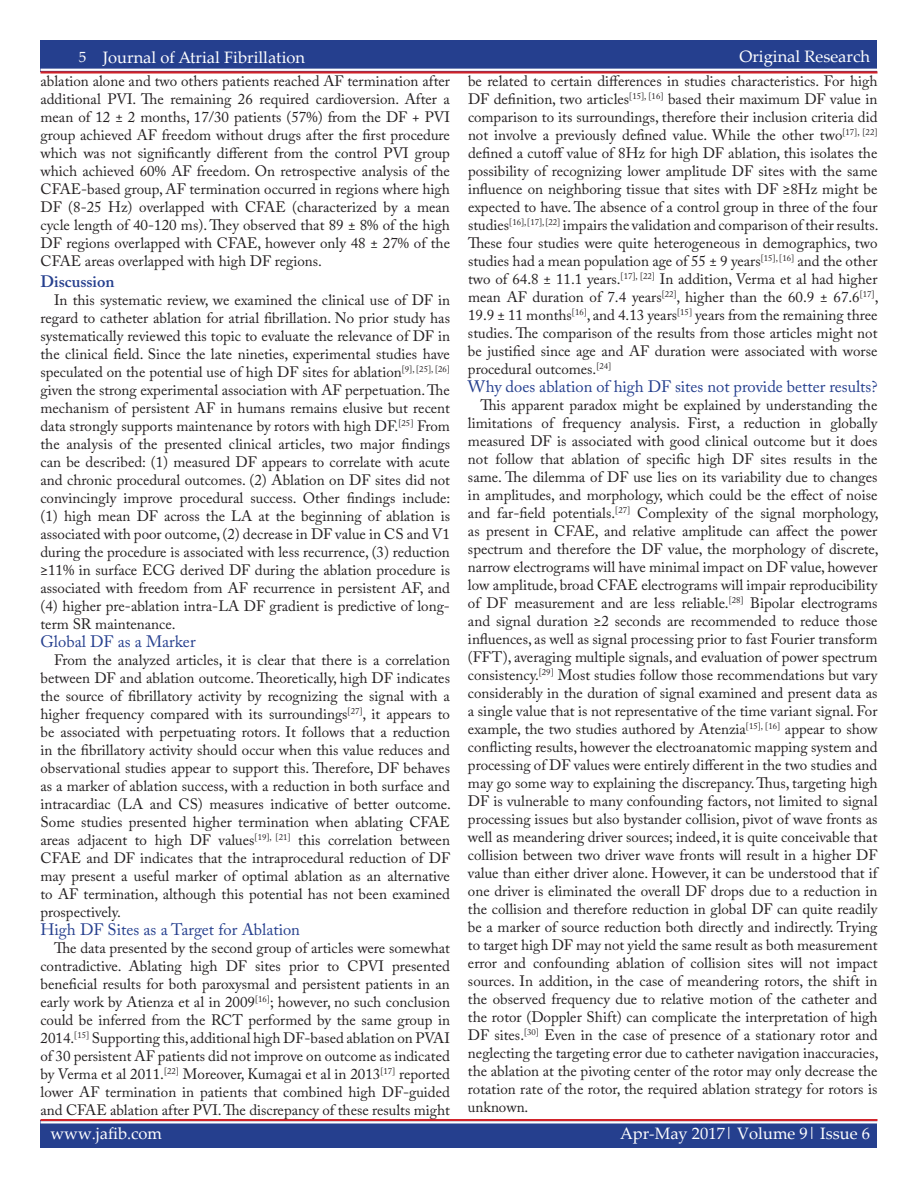
<style>
.page{position:relative;width:918px;height:1188px;background:#fff}
.page>*{position:absolute;margin:0;border:0;box-sizing:border-box;transform-origin:0 0}
._10_Body_Text{font:16.5px "Adobe Caslon Pro";color:#253f8e}
.t1{font:16.5px "Palatino Linotype";color:#fff}
._10_Body_Text-2{font:600 16.5px "Adobe Caslon Pro";color:#253f8e}
._10_Body_Text-3{font:15px/18px "Adobe Caslon Pro";color:#231f20;text-align:justify}
.s1{font-size:16.5px}
</style>
<div class="page">
<div style="left:40px;top:1120px;width:838px;height:28px;background:#253f8e"></div>
<hr style="left:40px;top:1119px;width:838px;height:2px;background:#d1232a">
<hr style="left:40px;top:1121px;width:838px;height:3px;background:#fff">
<div style="left:40px;top:40px;width:838px;height:32px;background:#253f8e"></div>
<hr style="left:40px;top:71px;width:838px;height:3px;background:#d1232a">
<hr style="left:40px;top:69px;width:838px;height:2px;background:#fff">
<p class="t1" style="left:79px;top:48px;width:228px"><sup>5</sup> Journal of Atrial Fibrillation</p>
<p class="t1" style="left:739px;top:45px;width:132px">Original Research</p>
<p class="t1" style="left:746px;top:47px;width:125px">Featured Review</p>
<p class="_10_Body_Text-3" style="left:468px;top:72px;width:412px">be related to certain differences in studies characteristics. For high DF definition, two articles<sup>[15],</sup> <sup>[16]</sup> based their maximum DF value in comparison to its surroundings, therefore their inclusion criteria did not involve a previously defined value. While the other two<sup>[17],</sup> <sup>[22] </sup>defined a cutoff value of 8Hz for high DF ablation, this isolates the possibility of recognizing lower amplitude DF sites with the same influence on neighboring tissue that sites with DF ≥8Hz might be expected to have. The absence of a control group in three of the four studies<sup>[16],</sup> <sup>[17],</sup> <sup>[22]</sup> impairs the validation and comparison of their results.<br>These four studies were quite heterogeneous in demographics, two studies had a mean population age of 55 ± 9 years<sup>[15],</sup> <sup>[16]</sup> and the other two of 64.8 ± 11.1 years.<sup>[17],</sup> <sup>[22]</sup> In addition, Verma et al had higher mean AF duration of 7.4 years<sup>[22]</sup>, higher than the 60.9 ± 67.6<sup>[17]</sup>, 19.9 ± 11 months<sup>[16]</sup>, and 4.13 years<sup>[15]</sup> years from the remaining three studies. The comparison of the results from those articles might not be justified since age and AF duration were associated with worse procedural outcomes.<sup>[24]</sup></p>
<p class="_10_Body_Text" style="left:468px;top:377px;width:411px">Why does ablation of high DF sites not provide better results?</p>
<p class="_10_Body_Text-3" style="left:468px;top:396px;width:412px;text-indent:12px">This apparent paradox might be explained by understanding the limitations of frequency analysis. First, a reduction in globally measured DF is associated with good clinical outcome but it does not follow that ablation of specific high DF sites results in the same. The dilemma of DF use lies on its variability due to changes in amplitudes, and morphology, which could be the effect of noise and far-field potentials.<sup>[27]</sup> Complexity of the signal morphology, as present in CFAE, and relative amplitude can affect the power spectrum and therefore the DF value, the morphology of discrete, narrow electrograms will have minimal impact on DF value, however low amplitude, broad CFAE electrograms will impair reproducibility of DF measurement and are less reliable.<sup>[28]</sup> Bipolar electrograms and signal duration ≥2 seconds are recommended to reduce those influences, as well as signal processing prior to fast Fourier transform (FFT), averaging multiple signals, and evaluation of power spectrum consistency.<sup>[29]</sup> Most studies follow those recommendations but vary considerably in the duration of signal examined and present data as a single value that is not representative of the time variant signal. For example, the two studies authored by Atenzia<sup>[15],</sup> <sup>[16]</sup> appear to show conflicting results, however the electroanatomic mapping system and processing of DF values were entirely different in the two studies and may go some way to explaining the discrepancy. Thus, targeting high DF is vulnerable to many confounding factors, not limited to signal processing issues but also bystander collision, pivot of wave fronts as well <span class="s1">as</span> meandering driver sources; indeed, it is quite conceivable that collision between two driver wave fronts will result in a higher DF value than either driver alone. However, it can be understood that if one driver is eliminated the overall DF drops due to a reduction in the collision and therefore reduction in global DF can quite readily be a marker of source reduction both directly and indirectly. Trying to target high DF may not yield the same result as both measurement error and confounding ablation of collision sites will not impact sources. In addition, in the case of meandering rotors, the shift in the observed frequency due to relative motion of the catheter and the rotor (Doppler Shift) can complicate the interpretation of high DF sites.<sup>[30]</sup> Even in the case of presence of a stationary rotor and neglecting the targeting error due to catheter navigation inaccuracies, the ablation at the pivoting center of the rotor may only decrease the rotation rate of the rotor, the required ablation strategy for rotors is unknown.</p>
<p class="_10_Body_Text-3" style="left:40px;top:72px;width:411px">ablation alone and two others patients reached AF termination after additional PVI. The remaining 26 required cardioversion. After a mean of 12 ± 2 months, 17/30 patients (57%) from the DF + PVI group achieved AF freedom without drugs after the first procedure which was not significantly different from the control PVI group which achieved 60% AF freedom. On retrospective analysis of the CFAE-based group, AF termination occurred in regions where high DF (8-25 Hz) overlapped with CFAE (characterized by a mean cycle length of 40-120 ms). They observed that 89 ± 8% of the high DF regions overlapped with CFAE, however only 48 ± 27% of the CFAE areas overlapped with high DF regions.</p>
<p class="_10_Body_Text-2" style="left:40px;top:272px;width:76px">Discussion</p>
<p class="_10_Body_Text-3" style="left:40px;top:291px;width:411px;text-indent:14px">In this systematic review, we examined the clinical use of DF in regard to catheter ablation for atrial fibrillation. No prior study has systematically reviewed this topic to evaluate the relevance of DF in the clinical field. Since the late nineties, experimental studies have speculated on the potential use of high DF sites for ablation<sup>[9],</sup> <sup>[25],</sup> <sup>[26] </sup>given the strong experimental association with AF perpetuation. The mechanism of persistent AF in humans remains elusive but recent data strongly supports maintenance by rotors with high DF.<sup>[25]</sup> From the analysis of the presented clinical articles, two major findings can be described: (1) measured DF appears to correlate with acute and chronic procedural outcomes. (2) Ablation on DF sites did not convincingly improve procedural success. Other findings include: (1) high mean DF across the LA at the beginning of ablation is associated with poor outcome, (2) decrease in DF value in CS and V1 during the procedure is associated with less recurrence, (3) reduction ≥11% in surface ECG derived DF during the ablation procedure is associated with freedom from AF recurrence in persistent AF, and (4) higher pre-ablation intra-LA DF gradient is predictive of long&shy;term SR maintenance.</p>
<p class="_10_Body_Text" style="left:40px;top:632px;width:157px">Global DF as a Marker</p>
<p class="_10_Body_Text-3" style="left:40px;top:651px;width:412px;text-indent:14px">From the analyzed articles, it is clear that there is a correlation between DF and ablation outcome. Theoretically, high DF indicates the source of fibrillatory activity by recognizing the signal with a higher frequency compared with its surroundings<sup>[27]</sup>, it appears to be associated with perpetuating rotors. It follows that a reduction in the fibrillatory activity should occur when this value reduces and observational studies appear to support this. Therefore, DF behaves as a marker of ablation success, with a reduction in both surface and intracardiac (LA and CS) measures indicative of better outcome.<br>Some studies presented higher termination when ablating CFAE areas adjacent to high DF values<sup>[19],</sup> <sup>[21]</sup> this correlation between CFAE and DF indicates that the intraprocedural reduction of DF may present a useful marker of optimal ablation as an alternative to AF termination, although this potential has not been examined prospectively.</p>
<p class="_10_Body_Text" style="left:40px;top:920px;width:261px">High DF Sites as a Target for Ablation</p>
<p class="_10_Body_Text-3" style="left:40px;top:939px;width:411px;text-indent:14px">The data presented by the second group of articles were somewhat contradictive. Ablating high DF sites prior to CPVI presented beneficial results for both paroxysmal and persistent patients in an early work by Atienza et al in 2009<sup>[16]</sup>; however, no such conclusion could be inferred from the RCT performed by the same group in 2014.<sup>[15]</sup> Supporting this, additional high DF-based ablation on PVAI of 30 persistent AF patients did not improve on outcome as indicated by Verma et al 2011.<sup>[22]</sup> Moreover, Kumagai et al in 2013<sup>[17]</sup> reported lower AF termination in patients that combined high DF-guided and CFAE ablation after PVI. The discrepancy of these results might</p>
<p class="t1" style="left:51px;top:1122px;width:113px">www.jafib.com</p>
<p class="t1" style="left:620px;top:1122px;width:251px">Apr-May 2017| Volume 9| Issue 6</p>
</div>
